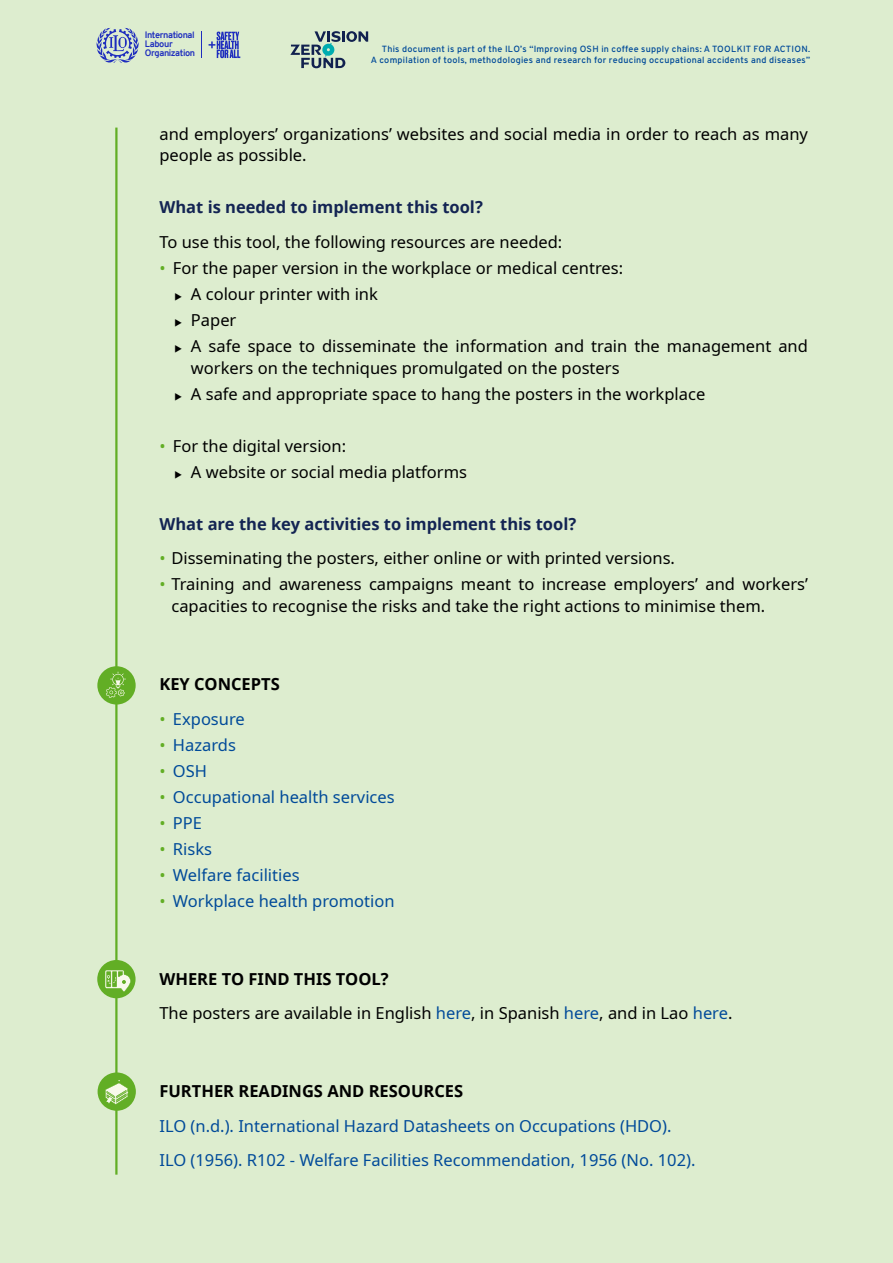
<style>
.page{position:relative;width:893px;height:1263px;background:#ddedcf}
.page>*{position:absolute;margin:0;border:0;box-sizing:border-box;transform-origin:0 0}
.t1{font:16.5px/21.8px "Noto Sans";color:#000}
.t2{font:16.5px/34.5px "Noto Sans";color:#004a99}
.t3{font:700 16.5px "Noto Sans";color:#132453}
.t4{font:700 16.5px "Noto Sans";color:#000}
.t5{font:700 9.15px/9.1px "Overpass";letter-spacing:-.04em;color:#1e2dbe}
.t6{font:600 9px/10.8px "Overpass";letter-spacing:.03em;color:#004a99;text-align:right}
.s1{color:#62ae25}
.s2{font-weight:700}
.s3{color:#004a99}
</style>
<div class="page">
<hr style="left:115px;top:128px;width:3px;height:1046px;background:#62ae25">
<div style="left:97px;top:666px;width:39px;height:38px;background:#62ae25;border-radius:50%"></div>
<svg style="left:106px;top:672px;width:20px;height:26px"></svg>
<div style="left:97px;top:960px;width:39px;height:38px;background:#62ae25;border-radius:50%"></div>
<svg style="left:105px;top:970px;width:26px;height:22px"></svg>
<div style="left:98px;top:1072px;width:38px;height:39px;background:#62ae25;border-radius:50%"></div>
<svg style="left:105px;top:1080px;width:24px;height:24px"></svg>
<svg style="left:96px;top:28px;width:43px;height:35px"></svg>
<svg style="left:201px;top:32px;width:1px;height:26px"></svg>
<svg style="left:209px;top:32px;width:31px;height:26px"></svg>
<svg style="left:290px;top:31px;width:78px;height:37px"></svg>
<p class="t5" style="left:145px;top:30px;width:52px">International<br>Labour<br>Organization</p>
<p class="t6" style="left:371px;top:44px;width:441px">This document is part of the ILO’s “Improving OSH in coffee supply chains: A TOOLKIT FOR ACTION.<br>A compilation of tools, methodologies and research for reducing occupational accidents and diseases”</p>
<p class="t1" style="left:159px;top:123px;width:650px">and employers’ organizations’ websites and social media in order to reach as many people as possible.</p>
<p class="t3" style="left:159px;top:196px;width:325px">What is needed to implement this tool?</p>
<p class="t1" style="left:159px;top:231px;width:404px">To use this tool, the following resources are needed:</p>
<p class="t1" style="left:159px;top:257px;width:465px"><span class="s1">•</span> For the paper version in the workplace or medical centres:</p>
<p class="t1" style="left:174px;top:283px;width:205px">◆ A colour printer with ink</p>
<p class="t1" style="left:174px;top:309px;width:64px">◆ Paper</p>
<p class="t1" style="left:191px;top:335px;width:618px;text-indent:-16px">◆ A safe space to disseminate the information and train the management and workers on the techniques promulgated on the posters</p>
<p class="t1" style="left:174px;top:383px;width:532px">◆ A safe and appropriate space to hang the posters in the workplace</p>
<p class="t1" style="left:159px;top:435px;width:188px"><span class="s1">•</span> For the digital version:</p>
<p class="t1" style="left:174px;top:461px;width:294px">◆ A website or social media platforms</p>
<p class="t3" style="left:159px;top:512px;width:418px">What are the key activities to implement this tool?</p>
<p class="t1" style="left:159px;top:548px;width:517px"><span class="s1">•</span> Disseminating the posters, either online or with printed versions.</p>
<p class="t1" style="left:171px;top:574px;width:638px;text-indent:-12px"><span class="s1">•</span> Training and awareness campaigns meant to increase employers’ and workers’ capacities to recognise the risks and take the right actions to minimise them.</p>
<p class="t4" style="left:159px;top:672px;width:122px">KEY CONCEPTS</p>
<p class="t2" style="left:159px;top:702px;width:87px"><span class="s1">•</span> Exposure</p>
<p class="t2" style="left:159px;top:728px;width:78px"><span class="s1">•</span> Hazards</p>
<p class="t2" style="left:159px;top:754px;width:49px"><span class="s1">•</span> OSH</p>
<p class="t2" style="left:159px;top:780px;width:237px"><span class="s1">•</span> Occupational health services</p>
<p class="t2" style="left:159px;top:806px;width:44px"><span class="s1">•</span> PPE</p>
<p class="t2" style="left:159px;top:832px;width:54px"><span class="s1">•</span> Risks</p>
<p class="t2" style="left:159px;top:858px;width:142px"><span class="s1">•</span> Welfare facilities</p>
<p class="t2" style="left:159px;top:884px;width:237px"><span class="s1">•</span> Workplace health promotion</p>
<p class="t1" style="left:159px;top:962px;width:575px;line-height:34.5px"><span class="s2">WHERE TO FIND THIS TOOL?<br></span>The posters are available in English <span class="s3">here</span>, in Spanish <span class="s3">here</span>, and in Lao <span class="s3">here</span>.</p>
<p class="t4" style="left:159px;top:1079px;width:305px">FURTHER READINGS AND RESOURCES</p>
<p class="t2" style="left:159px;top:1109px;width:537px">ILO (n.d.). International Hazard Datasheets on Occupations (HDO).<br>ILO (1956). R102 - Welfare Facilities Recommendation, 1956 (No. 102).</p>
</div>
